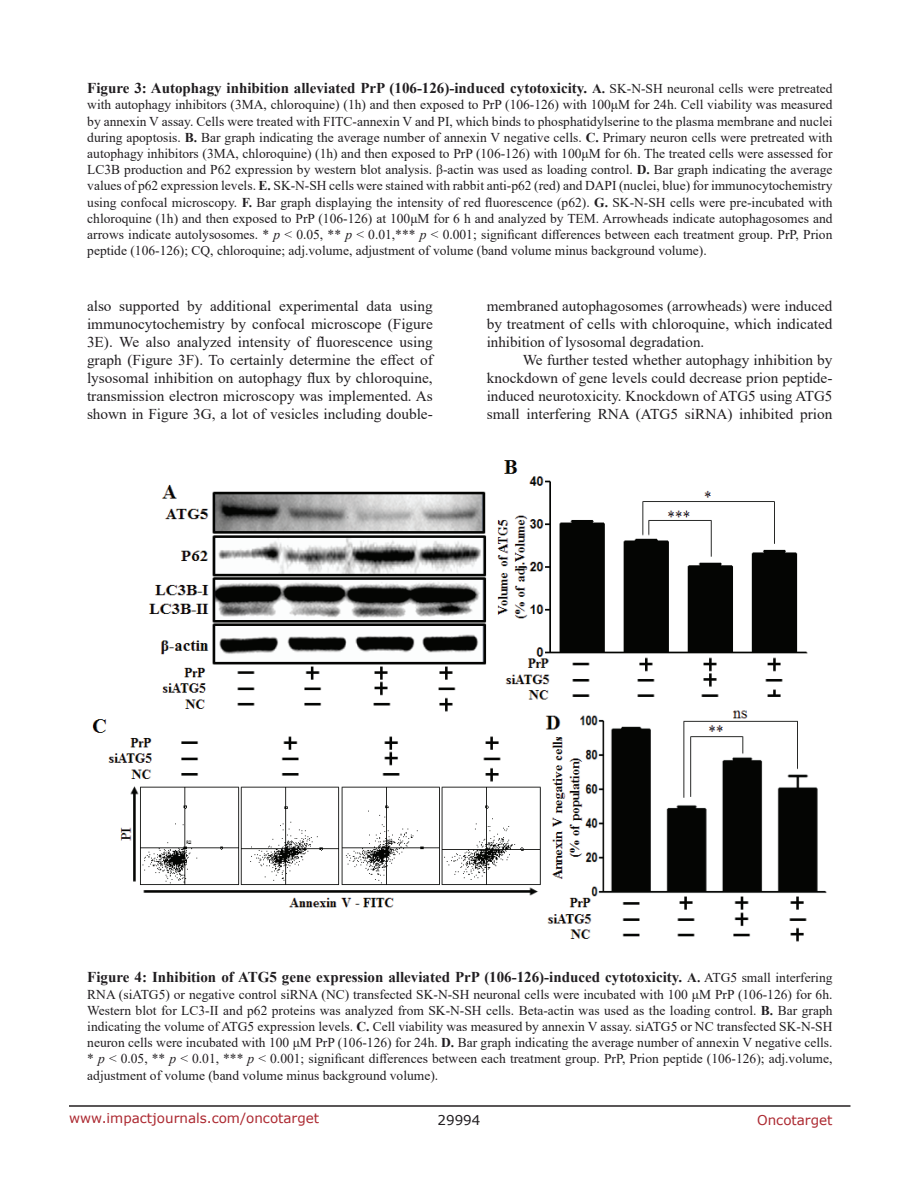
<style>
.page{position:relative;width:918px;height:1188px;background:#fff}
.page>*{position:absolute;margin:0;border:0;box-sizing:border-box;transform-origin:0 0}
.t1{font:15px/18px "Times New Roman";color:#201d20;text-align:justify}
.t2{font:700 15px "Times New Roman";color:#201d20}
.t3{font:13.5px/16.2px "Times New Roman";color:#201d20;text-align:justify}
.t4{font:13.5px "Verdana";color:#ac2830}
.t5{font:13.5px "Verdana";color:#201d20}
.s1{font-size:13.5px}
.s2{font-weight:400;font-size:13.5px}
.s3{font-weight:700}
.s4{font-style:italic}
</style>
<div class="page">
<hr style="left:69px;top:1105px;width:781px;height:2px;background:#231f20">
<img style="left:92px;top:460px;width:735px;height:482px">
<p class="t2" style="left:87px;top:77px;width:747px">Figure 3: Autophagy inhibition alleviated PrP (106-126)-induced cytotoxicity. <span class="s1">A.</span> <span class="s2">SK-N-SH neuronal cells were pretreated</span></p>
<p class="t3" style="left:87px;top:96px;width:747px">with autophagy inhibitors (3MA, chloroquine) (1h) and then exposed to PrP (106-126) with 100μM for 24h. Cell viability was measured by annexin V assay. Cells were treated with FITC-annexin V and PI, which binds to phosphatidylserine to the plasma membrane and nuclei during apoptosis. <span class="s3">B.</span> Bar graph indicating the average number of annexin V negative cells. <span class="s3">C.</span> Primary neuron cells were pretreated with autophagy inhibitors (3MA, chloroquine) (1h) and then exposed to PrP (106-126) with 100μM for 6h. The treated cells were assessed for LC3B production and P62 expression by western blot analysis. β-actin was used as loading control. <span class="s3">D.</span> Bar graph indicating the average values of p62 expression levels. <span class="s3">E.</span> SK-N-SH cells were stained with rabbit anti-p62 (red) and DAPI (nuclei, blue) for immunocytochemistry using confocal microscopy. <span class="s3">F.</span> Bar graph displaying the intensity of red fluorescence (p62). <span class="s3">G.</span> SK-N-SH cells were pre-incubated with chloroquine (1h) and then exposed to PrP (106-126) at 100μM for 6 h and analyzed by TEM. Arrowheads indicate autophagosomes and arrows indicate autolysosomes. * <span class="s4">p</span> &lt; 0.05, ** <span class="s4">p</span> &lt; 0.01,*** <span class="s4">p</span> &lt; 0.001; significant differences between each treatment group. PrP, Prion peptide (106-126); CQ, chloroquine; adj.volume, adjustment of volume (band volume minus background volume).</p>
<p class="t1" style="left:87px;top:297px;width:347px">also supported by additional experimental data using immunocytochemistry by confocal microscope (Figure 3E). We also analyzed intensity of fluorescence using graph (Figure 3F). To certainly determine the effect of lysosomal inhibition on autophagy flux by chloroquine, transmission electron microscopy was implemented. As shown in Figure 3G, a lot of vesicles including double-</p>
<p class="t1" style="left:487px;top:297px;width:347px">membraned autophagosomes (arrowheads) were induced by treatment of cells with chloroquine, which indicated inhibition of lysosomal degradation.</p>
<p class="t1" style="left:487px;top:351px;width:347px;text-indent:36px">We further tested whether autophagy inhibition by knockdown of gene levels could decrease prion peptide&shy;induced neurotoxicity. Knockdown of ATG5 using ATG5 small interfering RNA (ATG5 siRNA) inhibited prion</p>
<p class="t2" style="left:87px;top:967px;width:747px">Figure 4: Inhibition of ATG5 gene expression alleviated PrP (106-126)-induced cytotoxicity. <span class="s1">A.</span> <span class="s2">ATG5 small interfering</span></p>
<p class="t3" style="left:87px;top:986px;width:747px">RNA (siATG5) or negative control siRNA (NC) transfected SK-N-SH neuronal cells were incubated with 100 μM PrP (106-126) for 6h.<br>Western blot for LC3-II and p62 proteins was analyzed from SK-N-SH cells. Beta-actin was used as the loading control. <span class="s3">B.</span> Bar graph indicating the volume of ATG5 expression levels. <span class="s3">C.</span> Cell viability was measured by annexin V assay. siATG5 or NC transfected SK-N-SH neuron cells were incubated with 100 μM PrP (106-126) for 24h. <span class="s3">D.</span> Bar graph indicating the average number of annexin V negative cells. * <span class="s4">p</span> &lt; 0.05, ** <span class="s4">p</span> &lt; 0.01, *** <span class="s4">p</span> &lt; 0.001; significant differences between each treatment group. PrP, Prion peptide (106-126); adj.volume, adjustment of volume (band volume minus background volume).</p>
<p class="t4" style="left:69px;top:1109px;width:252px">www.impactjournals.com/oncotarget</p>
<p class="t5" style="left:438px;top:1111px;width:44px">29994</p>
<p class="t4" style="left:757px;top:1111px;width:77px">Oncotarget</p>
</div>
